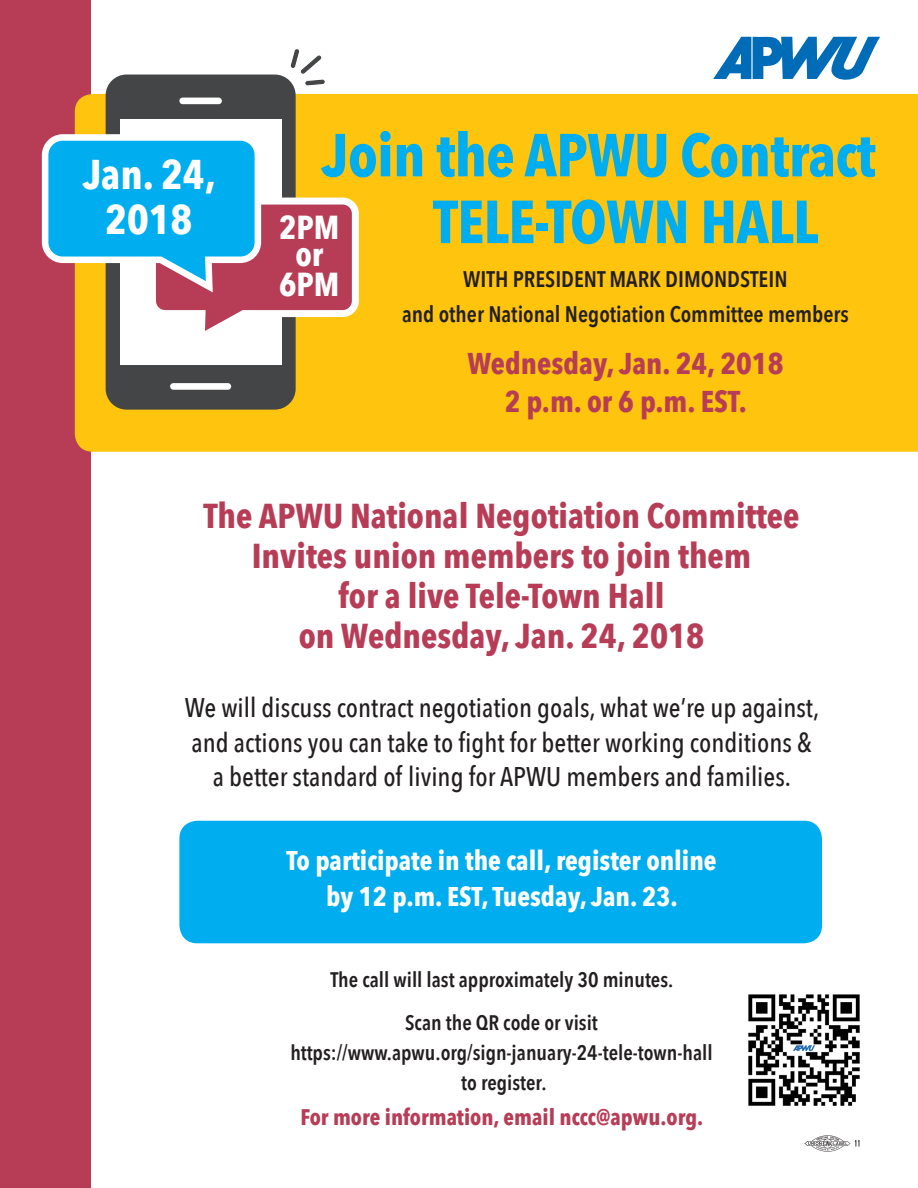
<style>
.page{position:relative;width:918px;height:1188px;background:#fff}
.page>*{position:absolute;margin:0;border:0;box-sizing:border-box;transform-origin:0 0}
.t1{font:700 60px "Avenir Next Condensed";letter-spacing:-.01em;color:#00aeef}
.photo_caption{font:700 41.4px/44.7px "Avenir Next Condensed";color:#fff;text-align:center}
.sidebar_text{font:700 34.5px "Avenir Next Condensed";color:#b73d57}
.photo_caption-2{font:700 33.15px "Avenir Next Condensed";color:#fff}
.sidebar_text-2{font:700 30px "Avenir Next Condensed";color:#b73d57}
.sidebar_text-3{font:500 27px/34.5px "Avenir Next Condensed";color:#231f20;text-align:center}
.t2{font:700 27px/36px "Avenir Next Condensed";color:#fff;text-align:center}
.sidebar_text-4{font:600 22.5px "Avenir Next Condensed";color:#231f20}
.sidebar_text-5{font:700 22.5px "Avenir Next Condensed";color:#b73d57}
.sidebar_text-6{font:600 21px/30px "Avenir Next Condensed";color:#231f20;text-align:center}
</style>
<div class="page">
<div style="left:179px;top:821px;width:643px;height:122px;background:#00aeef;border-radius:18px"></div>
<div style="left:0;top:0;width:91px;height:1188px;background:#b73d57"></div>
<div style="left:75px;top:94px;width:843px;height:358px;background:#fec40e"></div>
<div style="left:106px;top:75px;width:190px;height:335px;background:#434547;border-radius:21px"></div>
<div style="left:120px;top:119px;width:162px;height:246px;background:#fff"></div>
<div style="left:179px;top:98px;width:43px;height:6px;background:#fff;border-radius:3px"></div>
<div style="left:170px;top:383px;width:61px;height:7px;background:#fff;border-radius:3px"></div>
<svg style="left:291px;top:49px;width:34px;height:37px"></svg>
<svg style="left:42px;top:134px;width:319px;height:215px"></svg>
<img style="left:748px;top:994px;width:112px;height:112px">
<svg style="left:713px;top:37px;width:167px;height:43px"></svg>
<img style="left:805px;top:1135px;width:55px;height:17px">
<p class="photo_caption" style="left:83px;top:152px;width:134px">Jan. 24,<br>2018</p>
<p class="t1" style="left:322px;top:119px;width:555px">Join the APWU Contract</p>
<p class="t1" style="left:433px;top:185px;width:387px">TELE-TOWN HALL</p>
<p class="photo_caption-2" style="left:279px;top:207px;width:62px">2PM</p>
<p class="photo_caption-2" style="left:295px;top:234px;width:29px">or</p>
<p class="photo_caption-2" style="left:279px;top:264px;width:62px">6PM</p>
<p class="sidebar_text-4" style="left:463px;top:259px;width:326px">WITH PRESIDENT MARK DIMONDSTEIN</p>
<p class="sidebar_text-4" style="left:402px;top:295px;width:448px">and other National Negotiation Committee members</p>
<p class="sidebar_text-2" style="left:467px;top:345px;width:318px">Wednesday, Jan. 24, 2018</p>
<p class="sidebar_text-2" style="left:505px;top:383px;width:244px">2 p.m. or 6 p.m. EST.</p>
<p class="sidebar_text" style="left:204px;top:495px;width:598px">The APWU National Negotiation Committee</p>
<p class="sidebar_text" style="left:252px;top:535px;width:501px">Invites union members to join them</p>
<p class="sidebar_text" style="left:339px;top:575px;width:327px">for a live Tele-Town Hall</p>
<p class="sidebar_text" style="left:299px;top:615px;width:407px">on Wednesday, Jan. 24, 2018</p>
<p class="sidebar_text-3" style="left:185px;top:690px;width:636px">We will discuss contract negotiation goals, what we’re up against, and actions you can take to fight for better working conditions &amp; a better standard of living for APWU members and families.</p>
<p class="t2" style="left:286px;top:843px;width:432px">To participate in the call, register online by 12 p.m. EST, Tuesday, Jan. 23.</p>
<p class="sidebar_text-6" style="left:330px;top:964px;width:344px">The call will last approximately 30 minutes.</p>
<p class="sidebar_text-6" style="left:290px;top:1007px;width:424px">Scan the QR code or visit https://www.apwu.org/sign-january-24-tele-town-hall to register.</p>
<p class="sidebar_text-5" style="left:301px;top:1103px;width:404px">For more information, email nccc@apwu.org.</p>
</div>
